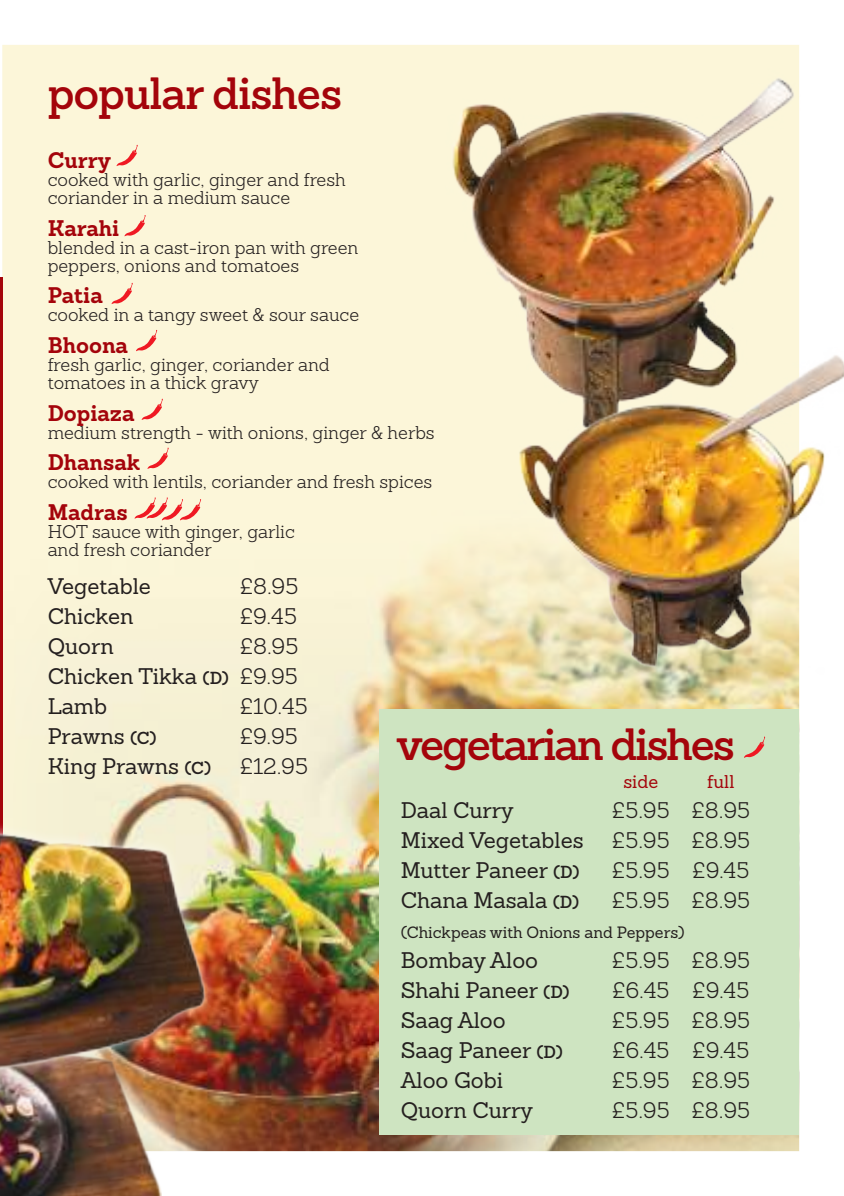
<style>
.page{position:relative;width:844px;height:1196px;background:#fff}
.page>*{position:absolute;margin:0;border:0;box-sizing:border-box;transform-origin:0 0}
.t1{font:600 44px "Sanchez";letter-spacing:-.05em;color:#a4040b}
.t2{font:600 44px "Sanchez";letter-spacing:-.025em;color:#a4040b}
.t3{font:22px/30px "Sanchez";color:#241f1f;text-align:justify}
.t4{font:300 22px "Sanchez";color:#241f1f}
.t5{font:700 22px "Sanchez";color:#a4040b}
.t6{font:300 18px/18px "Sanchez";color:#241f1f}
.t7{font:18px "Sanchez";color:#a4040b}
.t8{font:16px "Sanchez";color:#241f1f}
.s1{font-weight:300}
.s2{font-weight:600;font-size:17px}
</style>
<div class="page">
<div style="left:0;top:45px;width:799px;height:370px;background:#fcf6d9"></div>
<img style="left:2px;top:415px;width:797px;height:735px">
<hr style="left:0;top:278px;width:2px;height:583px;background:#a4040b">
<svg style="left:117px;top:145px;width:21px;height:21px"></svg>
<svg style="left:125px;top:215px;width:21px;height:21px"></svg>
<svg style="left:136px;top:330px;width:21px;height:21px"></svg>
<svg style="left:142px;top:398px;width:21px;height:22px"></svg>
<svg style="left:147px;top:447px;width:22px;height:22px"></svg>
<svg style="left:135px;top:497px;width:66px;height:23px"></svg>
<div style="left:379px;top:709px;width:420px;height:425px;background:#cee4c1"></div>
<svg style="left:744px;top:736px;width:21px;height:21px"></svg>
<svg style="left:112px;top:283px;width:21px;height:21px"></svg>
<img style="left:0;top:1107px;width:163px;height:88px">
<img style="left:432px;top:52px;width:367px;height:408px">
<svg style="left:0;top:1092px;width:221px;height:15px"></svg>
<img style="left:0;top:797px;width:229px;height:295px">
<img style="left:506px;top:347px;width:338px;height:330px">
<svg style="left:0;top:1192px;width:4px;height:4px"></svg>
<h1 class="t2" style="left:48px;top:64px;width:296px">popular dishes</h1>
<p class="t5" style="left:48px;top:145px;width:65px">Curry</p>
<p class="t6" style="left:48px;top:170px;width:299px">cooked with garlic, ginger and fresh coriander in a medium sauce</p>
<p class="t5" style="left:48px;top:212px;width:73px">Karahi</p>
<p class="t6" style="left:48px;top:238px;width:312px">blended in a cast-iron pan with green peppers, onions and tomatoes</p>
<p class="t5" style="left:48px;top:280px;width:57px">Patia</p>
<p class="t6" style="left:48px;top:306px;width:313px">cooked in a tangy sweet &amp; sour sauce</p>
<p class="t5" style="left:48px;top:330px;width:82px">Bhoona</p>
<p class="t6" style="left:48px;top:355px;width:283px">fresh garlic, ginger, coriander and tomatoes in a thick gravy</p>
<p class="t5" style="left:48px;top:397px;width:88px">Dopiaza</p>
<p class="t6" style="left:48px;top:423px;width:388px">medium strength - with onions, ginger &amp; herbs</p>
<p class="t5" style="left:48px;top:447px;width:94px">Dhansak</p>
<p class="t6" style="left:48px;top:473px;width:386px">cooked with lentils, coriander and fresh spices</p>
<p class="t5" style="left:48px;top:497px;width:81px">Madras</p>
<p class="t6" style="left:48px;top:522px;width:249px">HOT sauce with ginger, garlic and fresh coriander</p>
<p class="t3" style="left:48px;top:571px;width:105px">Vegetable</p>
<p class="t4" style="left:240px;top:572px;width:60px">£8.95</p>
<p class="t3" style="left:48px;top:601px;width:87px">Chicken</p>
<p class="t4" style="left:240px;top:602px;width:59px">£9.45</p>
<p class="t3" style="left:48px;top:631px;width:68px">Quorn</p>
<p class="t3" style="left:48px;top:631px;width:252px;text-indent:192px"><span class="s1">£8.95<br></span>Chicken Tikka <span class="s2">(D)</span> <span class="s1">£9.95<br></span>Lamb</p>
<p class="t4" style="left:240px;top:692px;width:70px">£10.45</p>
<p class="t3" style="left:48px;top:721px;width:111px">Prawns <span class="s2">(C)</span></p>
<p class="t4" style="left:240px;top:722px;width:60px">£9.95</p>
<p class="t3" style="left:48px;top:751px;width:165px">King Prawns <span class="s2">(C)</span></p>
<p class="t4" style="left:240px;top:752px;width:70px">£12.95</p>
<h1 class="t1" style="left:396px;top:714px;width:340px">vegetarian dishes</h1>
<p class="t7" style="left:623px;top:769px;width:36px">side</p>
<p class="t7" style="left:707px;top:769px;width:29px">full</p>
<p class="t3" style="left:401px;top:794px;width:115px">Daal Curry</p>
<p class="t4" style="left:612px;top:796px;width:140px">£5.95 £8.95</p>
<p class="t3" style="left:401px;top:824px;width:184px">Mixed Vegetables</p>
<p class="t4" style="left:612px;top:826px;width:140px">£5.95 £8.95</p>
<p class="t3" style="left:401px;top:854px;width:180px">Mutter Paneer <span class="s2">(D)</span></p>
<p class="t4" style="left:612px;top:856px;width:139px">£5.95 £9.45</p>
<p class="t3" style="left:401px;top:884px;width:180px">Chana Masala <span class="s2">(D)</span></p>
<p class="t4" style="left:612px;top:886px;width:140px">£5.95 £8.95</p>
<p class="t8" style="left:401px;top:921px;width:285px">(Chickpeas with Onions and Peppers)</p>
<p class="t3" style="left:401px;top:944px;width:139px">Bombay Aloo</p>
<p class="t4" style="left:612px;top:946px;width:140px">£5.95 £8.95</p>
<p class="t3" style="left:401px;top:974px;width:170px">Shahi Paneer <span class="s2">(D)</span></p>
<p class="t4" style="left:612px;top:976px;width:139px">£6.45 £9.45</p>
<p class="t3" style="left:401px;top:1004px;width:107px">Saag Aloo</p>
<p class="t4" style="left:612px;top:1006px;width:140px">£5.95 £8.95</p>
<p class="t3" style="left:401px;top:1034px;width:164px">Saag Paneer <span class="s2">(D)</span></p>
<p class="t4" style="left:612px;top:1036px;width:139px">£6.45 £9.45</p>
<p class="t3" style="left:401px;top:1064px;width:104px">Aloo Gobi</p>
<p class="t4" style="left:612px;top:1066px;width:140px">£5.95 £8.95</p>
<p class="t3" style="left:401px;top:1094px;width:134px">Quorn Curry</p>
<p class="t4" style="left:612px;top:1096px;width:140px">£5.95 £8.95</p>
</div>
